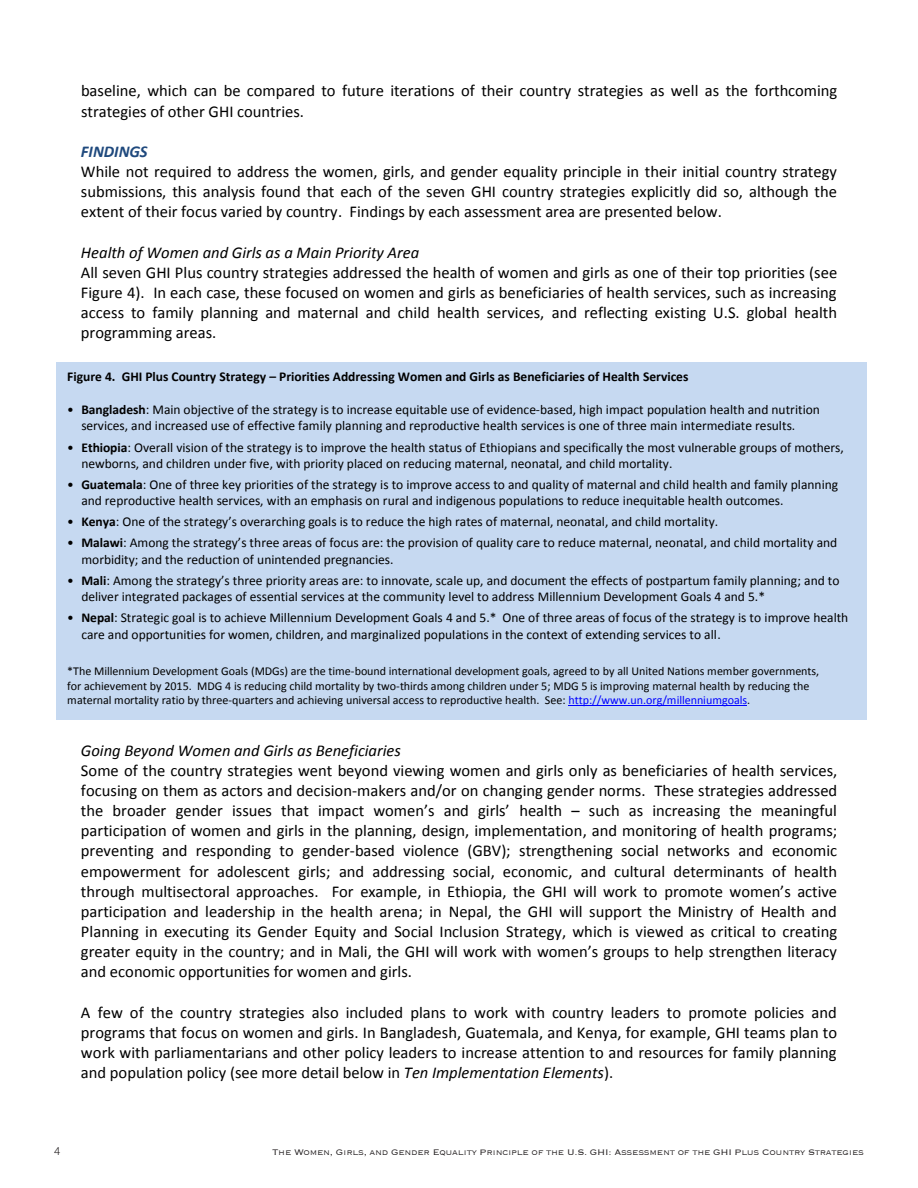
<style>
.page{position:relative;width:918px;height:1188px;background:#fff}
.page>*{position:absolute;margin:0;border:0;box-sizing:border-box;transform-origin:0 0}
.t1{font:16.5px/20.1px "Calibri";color:#000}
.t2{font:13.5px/16.4px "Calibri";color:#000}
.t3{font:700 13.5px "Calibri";color:#000}
.t4{font:12px/14.7px "Calibri";letter-spacing:-.005em;color:#000}
.t5{font:300 11.25px "Helvetica Neue";color:#231f20}
.t6{font:300 10.5px "Copperplate";letter-spacing:-.025em;color:#231f20}
.s1{font-weight:700;font-style:italic;color:#1f497d}
.s2{font-style:italic}
.s3{font-weight:700}
.s4{color:#00f}
</style>
<div class="page">
<div style="left:57px;top:363px;width:810px;height:357px;background:#c6d9f1"></div>
<hr style="left:568px;top:706px;width:179px;height:1px;background:#00f">
<p class="t1" style="left:81px;top:81px;width:758px">baseline, which can be compared to future iterations of their country strategies as well as the forthcoming strategies of other GHI countries.</p>
<p class="t1" style="left:81px;top:142px;width:758px"><span class="s1">FINDINGS<br></span>While not required to address the women, girls, and gender equality principle in their initial country strategy submissions, this analysis found that each of the seven GHI country strategies explicitly did so, although the extent of their focus varied by country. Findings by each assessment area are presented below.</p>
<p class="t1" style="left:81px;top:242px;width:758px"><span class="s2">Health of Women and Girls as a Main Priority Area<br></span>All seven GHI Plus country strategies addressed the health of women and girls as one of their top priorities (see Figure 4). In each case, these focused on women and girls as beneficiaries of health services, such as increasing access to family planning and maternal and child health services, and reflecting existing U.S. global health programming areas.</p>
<p class="t3" style="left:67px;top:368px;width:623px">Figure 4. GHI Plus Country Strategy – Priorities Addressing Women and Girls as Beneficiaries of Health Services</p>
<p class="t2" style="left:81px;top:401px;width:740px;text-indent:-14px">• <span class="s3">Bangladesh</span>: Main objective of the strategy is to increase equitable use of evidence‐based, high impact population health and nutrition services, and increased use of effective family planning and reproductive health services is one of three main intermediate results.</p>
<p class="t2" style="left:81px;top:439px;width:764px;text-indent:-14px">• <span class="s3">Ethiopia</span>: Overall vision of the strategy is to improve the health status of Ethiopians and specifically the most vulnerable groups of mothers, newborns, and children under five, with priority placed on reducing maternal, neonatal, and child mortality.</p>
<p class="t2" style="left:81px;top:476px;width:758px;text-indent:-14px">• <span class="s3">Guatemala</span>: One of three key priorities of the strategy is to improve access to and quality of maternal and child health and family planning and reproductive health services, with an emphasis on rural and indigenous populations to reduce inequitable health outcomes.</p>
<p class="t2" style="left:67px;top:514px;width:653px">• <span class="s3">Kenya</span>: One of the strategy’s overarching goals is to reduce the high rates of maternal, neonatal, and child mortality.</p>
<p class="t2" style="left:81px;top:535px;width:758px;text-indent:-14px">• <span class="s3">Malawi</span>: Among the strategy’s three areas of focus are: the provision of quality care to reduce maternal, neonatal, and child mortality and morbidity; and the reduction of unintended pregnancies.</p>
<p class="t2" style="left:81px;top:572px;width:760px;text-indent:-14px">• <span class="s3">Mali</span>: Among the strategy’s three priority areas are: to innovate, scale up, and document the effects of postpartum family planning; and to deliver integrated packages of essential services at the community level to address Millennium Development Goals 4 and 5.*</p>
<p class="t2" style="left:81px;top:610px;width:769px;text-indent:-14px">• <span class="s3">Nepal</span>: Strategic goal is to achieve Millennium Development Goals 4 and 5.* One of three areas of focus of the strategy is to improve health care and opportunities for women, children, and marginalized populations in the context of extending services to all.</p>
<p class="t4" style="left:67px;top:663px;width:753px">*The Millennium Development Goals (MDGs) are the time-bound international development goals, agreed to by all United Nations member governments, for achievement by 2015. MDG 4 is reducing child mortality by two-thirds among children under 5; MDG 5 is improving maternal health by reducing the maternal mortality ratio by three-quarters and achieving universal access to reproductive health. See: <span class="s4">http://www.un.org/millenniumgoals</span>.</p>
<p class="t1" style="left:81px;top:740px;width:758px"><span class="s2">Going Beyond Women and Girls as Beneficiaries<br></span>Some of the country strategies went beyond viewing women and girls only as beneficiaries of health services, focusing on them as actors and decision-makers and/or on changing gender norms. These strategies addressed the broader gender issues that impact women’s and girls’ health – such as increasing the meaningful participation of women and girls in the planning, design, implementation, and monitoring of health programs; preventing and responding to gender-based violence (GBV); strengthening social networks and economic empowerment for adolescent girls; and addressing social, economic, and cultural determinants of health through multisectoral approaches. For example, in Ethiopia, the GHI will work to promote women’s active participation and leadership in the health arena; in Nepal, the GHI will support the Ministry of Health and Planning in executing its Gender Equity and Social Inclusion Strategy, which is viewed as critical to creating greater equity in the country; and in Mali, the GHI will work with women’s groups to help strengthen literacy and economic opportunities for women and girls.</p>
<p class="t1" style="left:81px;top:1002px;width:758px;text-align:justify">A few of the country strategies also included plans to work with country leaders to promote policies and programs that focus on women and girls. In Bangladesh, Guatemala, and Kenya, for example, GHI teams plan to work with parliamentarians and other policy leaders to increase attention to and resources for family planning and population policy (see more detail below in <span class="s2">Ten Implementation Elements</span>).</p>
<p class="t5" style="left:54px;top:1144px;width:8px">4</p>
<p class="t6" style="left:272px;top:1146px;width:593px">The Women, Girls, and Gender Equality Principle of the U.S. GHI: Assessment of the GHI Plus Country Strategies</p>
</div>
